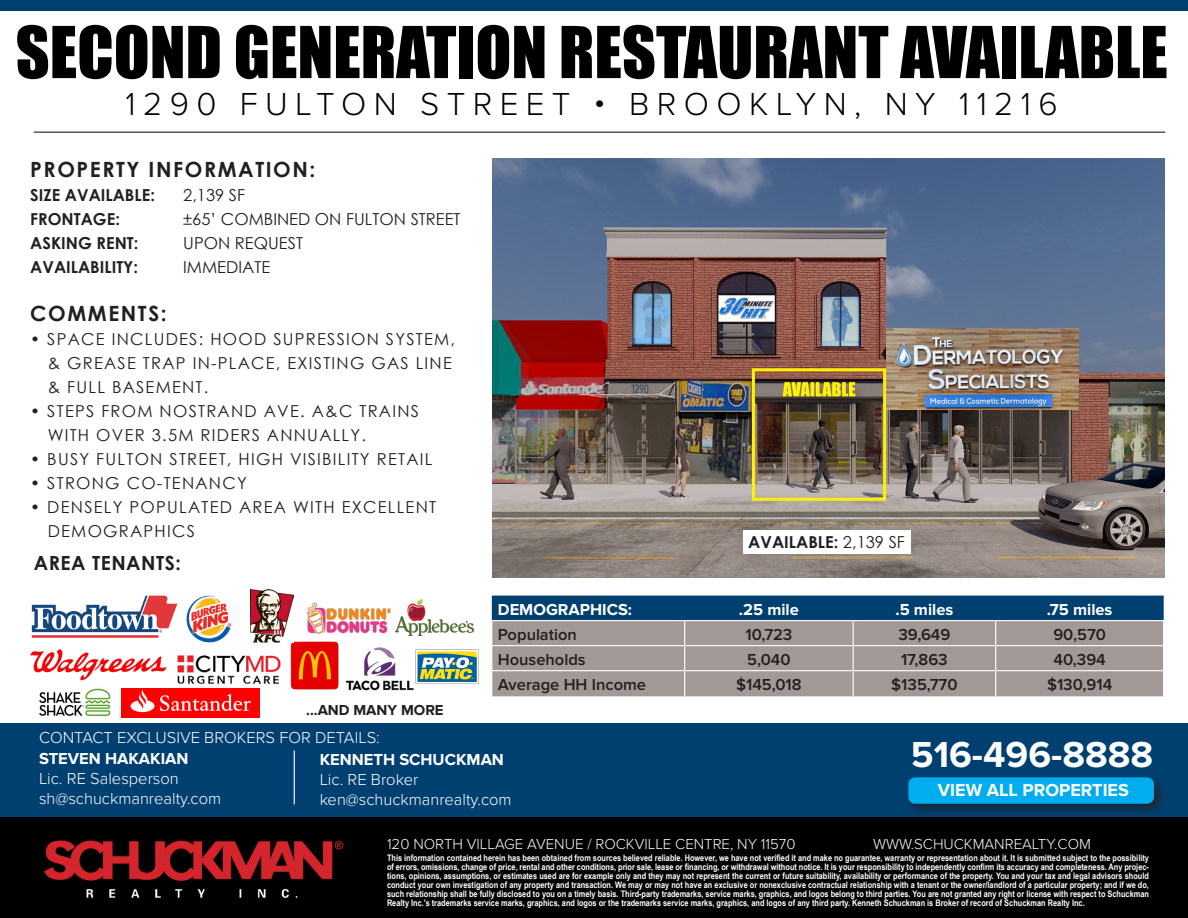
<style>
.page{position:relative;width:1188px;height:918px;background:#fff}
.page>*{position:absolute;margin:0;border:0;box-sizing:border-box;transform-origin:0 0}
.t1{font:66px "Impact";color:#000}
.t2{font:700 37.5px "Proxima Nova";color:#fff}
.t3{font:300 33px "Proxima Nova";letter-spacing:.225em;color:#000}
.t4{font:700 21px "Century Gothic";letter-spacing:.075em;color:#231f20}
.t5{font:700 19.5px "Century Gothic";letter-spacing:.025em;color:#231f20}
.t6{font:700 18px "Proxima Nova";color:#fff}
.t7{font:16.5px/24px "Century Gothic";letter-spacing:.075em;color:#231f20}
.t8{font:300 16.5px/19.8px "Proxima Nova";color:#fff}
.t9{font:600 16.5px "Proxima Nova";color:#231f20}
.t10{font:700 16.5px "Proxima Nova";color:#fff}
.t11{font:700 16.5px "Century Gothic";color:#231f20}
.t12{font:16.5px "Century Gothic";color:#231f20}
.t13{font:300 15px "Proxima Nova";color:#fff}
.t14{font:700 15px "Proxima Nova";color:#231f20}
.t15{font:700 9px/9px "Arial Narrow";color:#fff;text-align:justify}
.s1{font-weight:400}
</style>
<div class="page">
<div style="left:0;top:724px;width:1188px;height:93px;background:#004071"></div>
<hr style="left:294px;top:751px;width:1px;height:53px;background:#fff">
<div style="left:905px;top:774px;width:262px;height:43px;background:#231f20;opacity:.75"></div>
<div style="left:908px;top:777px;width:246px;height:27px;background:#00aeef;border-radius:7px"></div>
<div style="left:0;top:817px;width:1188px;height:101px;background:#000"></div>
<img style="left:492px;top:159px;width:672px;height:419px">
<img style="left:31px;top:595px;width:147px;height:43px">
<div style="left:0;top:0;width:1188px;height:11px;background:#004071"></div>
<hr style="left:34px;top:132px;width:1131px;height:1px;background:#231f20">
<img style="left:30px;top:649px;width:137px;height:32px">
<img style="left:186px;top:595px;width:46px;height:48px">
<img style="left:290px;top:641px;width:49px;height:48px">
<img style="left:346px;top:647px;width:67px;height:43px">
<img style="left:250px;top:590px;width:43px;height:53px">
<img style="left:415px;top:649px;width:64px;height:34px">
<img style="left:307px;top:602px;width:84px;height:32px">
<img style="left:177px;top:655px;width:104px;height:29px">
<img style="left:395px;top:599px;width:80px;height:37px">
<svg style="left:491px;top:596px;width:673px;height:100px;background:#7e8790"></svg>
<img style="left:39px;top:688px;width:72px;height:29px">
<img style="left:122px;top:689px;width:137px;height:29px">
<div style="left:780px;top:382px;width:88px;height:29px;background:#231f20;opacity:.3"></div>
<svg style="left:783px;top:382px;width:72px;height:14px"></svg>
<div style="left:743px;top:530px;width:167px;height:24px;background:#fff"></div>
<img style="left:886px;top:329px;width:192px;height:81px">
<div style="left:752px;top:368px;width:134px;height:133px;border:3px solid #fff101"></div>
<p class="t1" style="left:16px;top:1px;width:1154px">SECOND GENERATION RESTAURANT AVAILABLE</p>
<p class="t3" style="left:126px;top:79px;width:934px">1290 FULTON STREET • BROOKLYN, NY 11216</p>
<p class="t4" style="left:30px;top:153px;width:287px">PROPERTY INFORMATION:</p>
<p class="t11" style="left:30px;top:183px;width:126px">SIZE AVAILABLE:</p>
<p class="t7" style="left:183px;top:183px;width:63px">2,139 SF</p>
<p class="t11" style="left:30px;top:207px;width:91px">FRONTAGE:</p>
<p class="t12" style="left:183px;top:208px;width:279px">±65’ COMBINED ON FULTON STREET</p>
<p class="t11" style="left:30px;top:231px;width:110px">ASKING RENT:</p>
<p class="t12" style="left:183px;top:232px;width:121px">UPON REQUEST</p>
<p class="t11" style="left:30px;top:255px;width:109px">AVAILABILITY:</p>
<p class="t12" style="left:183px;top:256px;width:88px">IMMEDIATE</p>
<p class="t4" style="left:30px;top:297px;width:138px">COMMENTS:</p>
<p class="t7" style="left:48px;top:327px;width:409px;text-indent:-17px">• SPACE INCLUDES: HOOD SUPRESSION SYSTEM, &amp; GREASE TRAP IN-PLACE, EXISTING GAS LINE &amp; FULL BASEMENT.</p>
<p class="t7" style="left:30px;top:399px;width:390px">• STEPS FROM NOSTRAND AVE. A&amp;C TRAINS</p>
<p class="t7" style="left:48px;top:423px;width:320px">WITH OVER 3.5M RIDERS ANNUALLY.</p>
<p class="t7" style="left:30px;top:447px;width:404px">• BUSY FULTON STREET, HIGH VISIBILITY RETAIL</p>
<p class="t7" style="left:30px;top:471px;width:218px">• STRONG CO-TENANCY</p>
<p class="t7" style="left:48px;top:495px;width:390px;text-indent:-17px">• DENSELY POPULATED AREA WITH EXCELLENT<br>DEMOGRAPHICS</p>
<p class="t5" style="left:34px;top:548px;width:149px">AREA TENANTS:</p>
<p class="t14" style="left:306px;top:701px;width:139px">...AND MANY MORE</p>
<p class="t11" style="left:748px;top:529px;width:158px">AVAILABLE: <span class="s1">2,139 SF</span></p>
<p class="t10" style="left:498px;top:600px;width:136px">DEMOGRAPHICS:</p>
<p class="t10" style="left:739px;top:600px;width:61px">.25 mile</p>
<p class="t10" style="left:895px;top:600px;width:59px">.5 miles</p>
<p class="t10" style="left:1047px;top:600px;width:67px">.75 miles</p>
<p class="t9" style="left:498px;top:627px;width:81px">Population</p>
<p class="t9" style="left:745px;top:627px;width:48px">10,723</p>
<p class="t9" style="left:898px;top:627px;width:54px">39,649</p>
<p class="t9" style="left:1053px;top:627px;width:54px">90,570</p>
<p class="t9" style="left:498px;top:652px;width:89px">Households</p>
<p class="t9" style="left:747px;top:652px;width:45px">5,040</p>
<p class="t9" style="left:901px;top:652px;width:48px">17,863</p>
<p class="t9" style="left:1054px;top:652px;width:54px">40,394</p>
<p class="t9" style="left:498px;top:677px;width:150px">Average HH Income</p>
<p class="t9" style="left:736px;top:677px;width:67px">$145,018</p>
<p class="t9" style="left:891px;top:677px;width:68px">$135,770</p>
<p class="t9" style="left:1047px;top:677px;width:67px">$130,914</p>
<h3 class="t8" style="left:39px;top:726px;width:342px">CONTACT EXCLUSIVE BROKERS FOR DETAILS:</h3>
<h3 class="t10" style="left:39px;top:749px;width:151px">STEVEN HAKAKIAN</h3>
<h3 class="t8" style="left:39px;top:768px;width:184px">Lic. RE Salesperson sh@schuckmanrealty.com</h3>
<h3 class="t10" style="left:320px;top:750px;width:186px">KENNETH SCHUCKMAN</h3>
<h3 class="t8" style="left:320px;top:769px;width:193px">Lic. RE Broker ken@schuckmanrealty.com</h3>
<h2 class="t2" style="left:911px;top:733px;width:244px">516-496-8888</h2>
<h3 class="t6" style="left:938px;top:780px;width:193px">VIEW ALL PROPERTIES</h3>
<h3 class="t13" style="left:387px;top:833px;width:410px">120 NORTH VILLAGE AVENUE / ROCKVILLE CENTRE, NY 11570</h3>
<h3 class="t13" style="left:873px;top:833px;width:219px">WWW.SCHUCKMANREALTY.COM</h3>
<p class="t15" style="left:387px;top:853px;width:764px">This information contained herein has been obtained from sources believed reliable. However, we have not verified it and make no guarantee, warranty or representation about it. It is submitted subject to the possibility of errors, omissions, change of price, rental and other conditions, prior sale, lease or financing, or withdrawal without notice. It is your responsibility to independently confirm its accuracy and completeness. Any projec&shy;tions, opinions, assumptions, or estimates used are for example only and they may not represent the current or future suitability, availability or performance of the property. You and your tax and legal advisors should conduct your own investigation of any property and transaction. We may or may not have an exclusive or nonexclusive contractual relationship with a tenant or the owner/landlord of a particular property; and if we do, such relationship shall be fully disclosed to you on a timely basis. Third-party trademarks, service marks, graphics, and logos belong to third parties. You are not granted any right or license with respect to Schuckman Realty Inc.’s trademarks service marks, graphics, and logos or the trademarks service marks, graphics, and logos of any third party. Kenneth Schuckman is Broker of record of Schuckman Realty Inc.</p>
</div>
